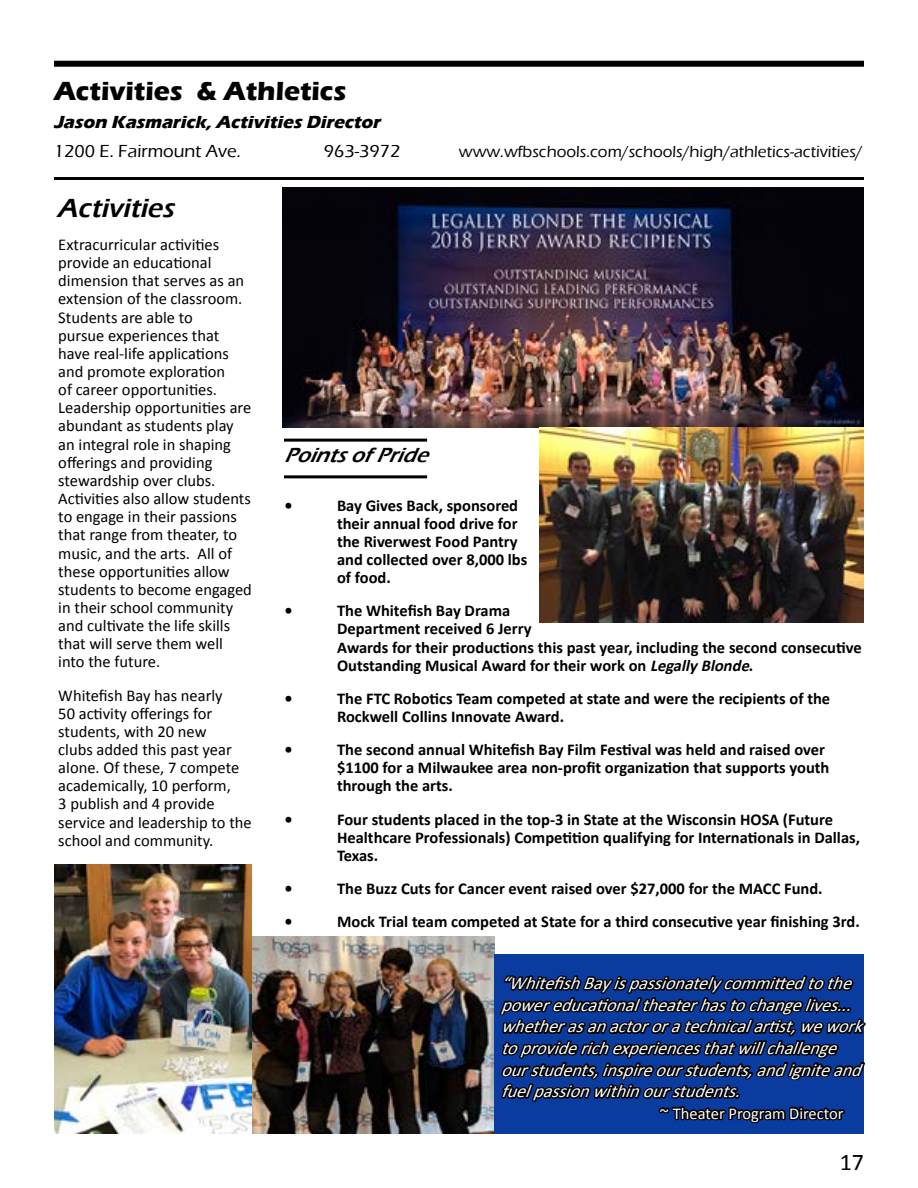
<style>
.page{position:relative;width:918px;height:1188px;background:#fff}
.page>*{position:absolute;margin:0;border:0;box-sizing:border-box;transform-origin:0 0}
.t1{font:700 27px "Eras ITC";color:#000}
.t2{font:italic 600 27px "Eras ITC";color:#000}
.t3{font:24px "Calibri";color:#000}
.t4{font:italic 600 21px "Eras ITC";color:#000}
.t5{font:italic 18px/21.6px "Calibri";color:#fff}
.t6{font:italic 700 18px "Eras ITC";color:#000}
.t7{font:500 18px "Eras ITC";color:#000}
.t8{font:700 16.5px/18.1px "Calibri";color:#000}
.t9{font:16.5px/18.1px "Calibri";color:#000}
.t10{font:500 16.5px "Eras ITC";color:#000}
.t11{font:16.5px "Calibri";color:#fff}
.s1{font-style:italic}
.s2{font-size:18px}
</style>
<div class="page">
<div style="left:54px;top:61px;width:810px;height:6px;background:#000"></div>
<hr style="left:54px;top:177px;width:810px;height:3px;background:#000">
<img style="left:283px;top:187px;width:580px;height:241px">
<hr style="left:284px;top:439px;width:143px;height:3px;background:#000">
<hr style="left:284px;top:475px;width:143px;height:3px;background:#000">
<img style="left:252px;top:936px;width:242px;height:198px">
<img style="left:54px;top:864px;width:198px;height:270px">
<img style="left:539px;top:428px;width:325px;height:194px">
<svg style="left:498px;top:954px;width:368px;height:180px;background:#06286a"></svg>
<h1 class="t1" style="left:54px;top:75px;width:294px">Activities &amp; Athletics</h1>
<p class="t6" style="left:54px;top:112px;width:332px">Jason Kasmarick,Activities Director</p>
<p class="t7" style="left:54px;top:140px;width:188px">1200 E. Fairmount Ave.</p>
<p class="t7" style="left:324px;top:140px;width:78px">963-3972</p>
<p class="t10" style="left:459px;top:142px;width:405px">www.wfbschools.com/schools/high/athletics-activities/</p>
<h1 class="t2" style="left:57px;top:192px;width:124px">Activities</h1>
<p class="t9" style="left:58px;top:235px;width:195px">Extracurricular activities provide an educational dimension that serves as an extension of the classroom.<br>Students are able to<br>pursue experiences that have real-life applications and promote exploration<br>of career opportunities.<br>Leadership opportunities are abundant as students play an integral role in shaping offerings and providing stewardship over clubs.<br>Activities also allow students to engage in their passions that range from theater, to music, and the arts. All of these opportunities allow students to become engaged in their school community and cultivate the life skills that will serve them well into the future.</p>
<p class="t9" style="left:58px;top:685px;width:195px">Whitefish Bay has nearly<br>50 activity offerings for students, with 20 new<br>clubs added this past year alone. Of these, 7 compete academically, 10 perform,<br>3 publish and 4 provide service and leadership to the school and community.</p>
<p class="t4" style="left:284px;top:443px;width:154px">PointsofPride</p>
<p class="t8" style="left:285px;top:495px;width:10px">•</p>
<p class="t8" style="left:337px;top:495px;width:192px">Bay Gives Back, sponsored their annual food drive for the Riverwest Food Pantry and collected over 8,000 lbs of food.</p>
<p class="t8" style="left:285px;top:601px;width:10px">•</p>
<p class="t8" style="left:337px;top:601px;width:526px">The Whitefish Bay Drama<br>Department received 6 Jerry<br>Awards for their productions this past year, including the second consecutive Outstanding Musical Award for their work on <span class="s1">Legally Blonde</span>.</p>
<p class="t8" style="left:285px;top:689px;width:10px">•</p>
<p class="t8" style="left:337px;top:689px;width:495px">The FTC Robotics Team competed at state and were the recipients of the<br>Rockwell Collins Innovate Award.</p>
<p class="t8" style="left:285px;top:740px;width:10px">•</p>
<p class="t8" style="left:337px;top:740px;width:494px">The second annual Whitefish Bay Film Festival was held and raised over $1100 for a Milwaukee area non-profit organization that supports youth through the arts.</p>
<p class="t8" style="left:285px;top:809px;width:10px">•</p>
<p class="t8" style="left:337px;top:809px;width:524px">Four students placed in the top-3 in State at the Wisconsin HOSA (Future<br>Healthcare Professionals) Competition qualifying for Internationals in Dallas,<br>Texas.</p>
<p class="t8" style="left:285px;top:879px;width:10px">•</p>
<p class="t8" style="left:337px;top:879px;width:487px">The Buzz Cuts for Cancer event raised over $27,000 for the MACC Fund.</p>
<p class="t8" style="left:285px;top:912px;width:10px">•</p>
<p class="t8" style="left:337px;top:912px;width:524px">Mock Trial team competed at State for a third consecutive year finishing 3rd.</p>
<p class="t5" style="left:501px;top:971px;width:370px">“WhitefishBayispassionatelycommittedtothe powereducationaltheaterhastochangelives... whetherasanactororatechnicalartist,wework toproviderichexperiencesthatwillchallenge ourstudents,inspireourstudents,andigniteand fuelpassionwithinourstudents.</p>
<p class="t11" style="left:660px;top:1103px;width:185px"><span class="s2">~</span> Theater Program Director</p>
<h2 class="t3" style="left:840px;top:1147px;width:26px">17</h2>
</div>
